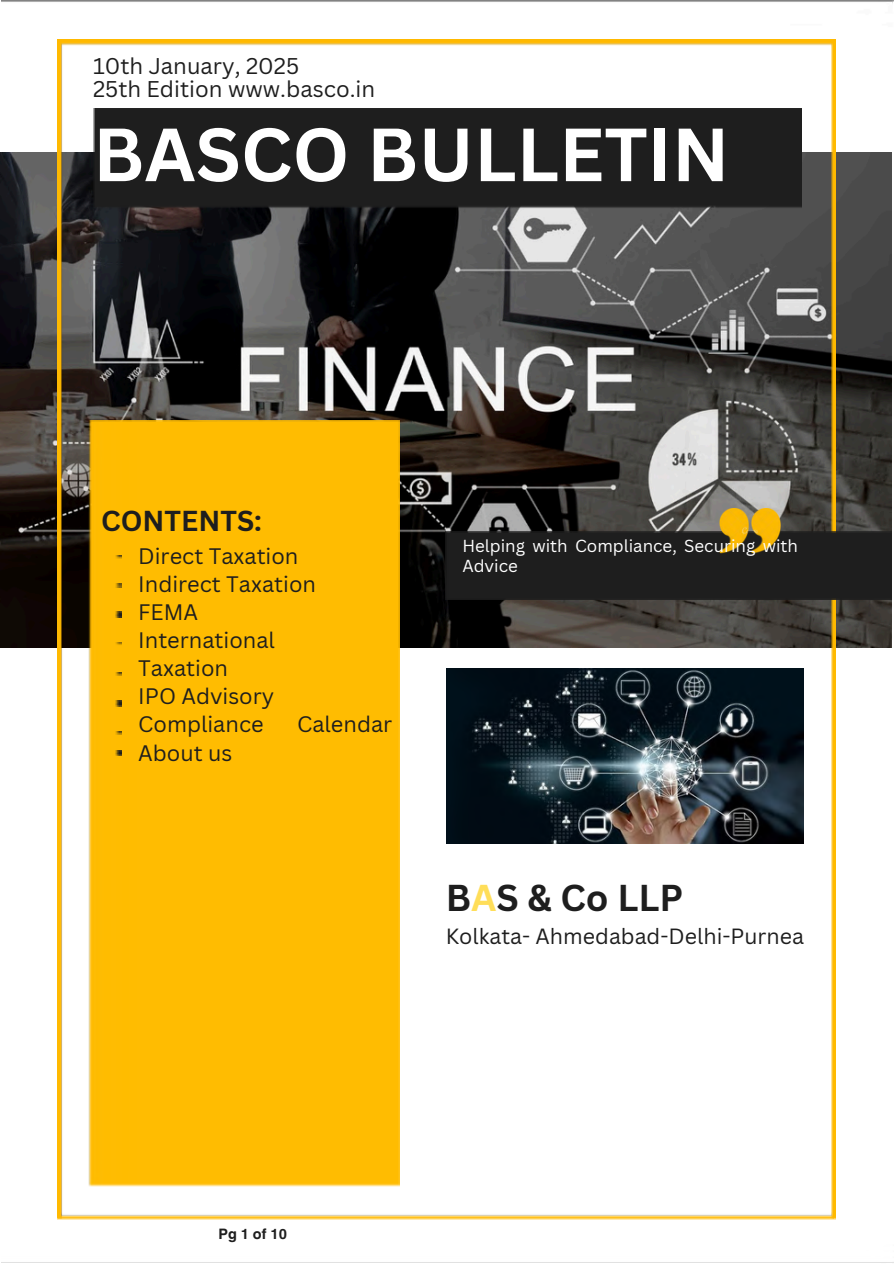
<style>
.page{position:relative;width:894px;height:1264px;background:#fff}
.page>*{position:absolute;margin:0;border:0;box-sizing:border-box;transform-origin:0 0}
.t1{font:700 73.5px "Canva Sans";color:#fff}
.t2{font:700 36.45px "Canva Sans";color:#1e1e1e}
.t3{font:700 28.05px "Canva Sans";color:#1e1e1e}
.t4{font:22.2px/22.5px "Canva Sans";color:#1e1e1e}
.t5{font:21.75px/28.2px "Canva Sans";color:#1e1e1e}
.t6{font:21.45px "Canva Sans";color:#1e1e1e}
.t7{font:16.95px/19.2px "Canva Sans";color:#fff}
.t8{font:700 14.4px "Helvetica World";color:#1e1e1e}
.s1{color:#ffde59}
</style>
<div class="page">
<img style="left:1px;top:0;width:891px;height:1220px">
<img style="left:0;top:152px;width:891px;height:495px">
<img style="left:57px;top:39px;width:777px;height:1180px">
<img style="left:446px;top:668px;width:357px;height:175px">
<div style="left:89px;top:420px;width:310px;height:766px;background:#ffbc01"></div>
<div style="left:93px;top:108px;width:708px;height:100px;background:#1e1e1e"></div>
<div style="left:446px;top:531px;width:445px;height:69px;background:#1e1e1e"></div>
<img style="left:719px;top:509px;width:61px;height:45px">
<svg style="left:116px;top:555px;width:5px;height:3px"></svg>
<svg style="left:116px;top:583px;width:5px;height:4px"></svg>
<svg style="left:116px;top:612px;width:5px;height:5px"></svg>
<svg style="left:116px;top:642px;width:5px;height:3px"></svg>
<svg style="left:116px;top:672px;width:5px;height:4px"></svg>
<svg style="left:116px;top:700px;width:5px;height:6px"></svg>
<svg style="left:116px;top:731px;width:5px;height:3px"></svg>
<svg style="left:116px;top:750px;width:5px;height:5px"></svg>
<p class="t4" style="left:93px;top:54px;width:283px">10th January, 2025<br>25th Edition www.basco.in</p>
<p class="t1" style="left:93px;top:103px;width:637px">BASCO BULLETIN</p>
<p class="t3" style="left:101px;top:501px;width:162px">CONTENTS:</p>
<p class="t5" style="left:138px;top:541px;width:179px">Direct Taxation<br>Indirect Taxation<br>FEMA<br>International<br>Taxation<br>IPO Advisory<br>Compliance</p>
<p class="t5" style="left:297px;top:709px;width:97px">Calendar</p>
<p class="t5" style="left:138px;top:738px;width:95px">About us</p>
<p class="t7" style="left:462px;top:536px;width:337px">Helping with Compliance, Securing with<br>Advice</p>
<h4 class="t2" style="left:445px;top:872px;width:239px">B<span class="s1">A</span>S &amp; Co LLP</h4>
<h1 class="t6" style="left:445px;top:920px;width:359px">Kolkata- Ahmedabad-Delhi-Purnea</h1>
<p class="t8" style="left:218px;top:1221px;width:70px">Pg 1 of 10</p>
</div>
